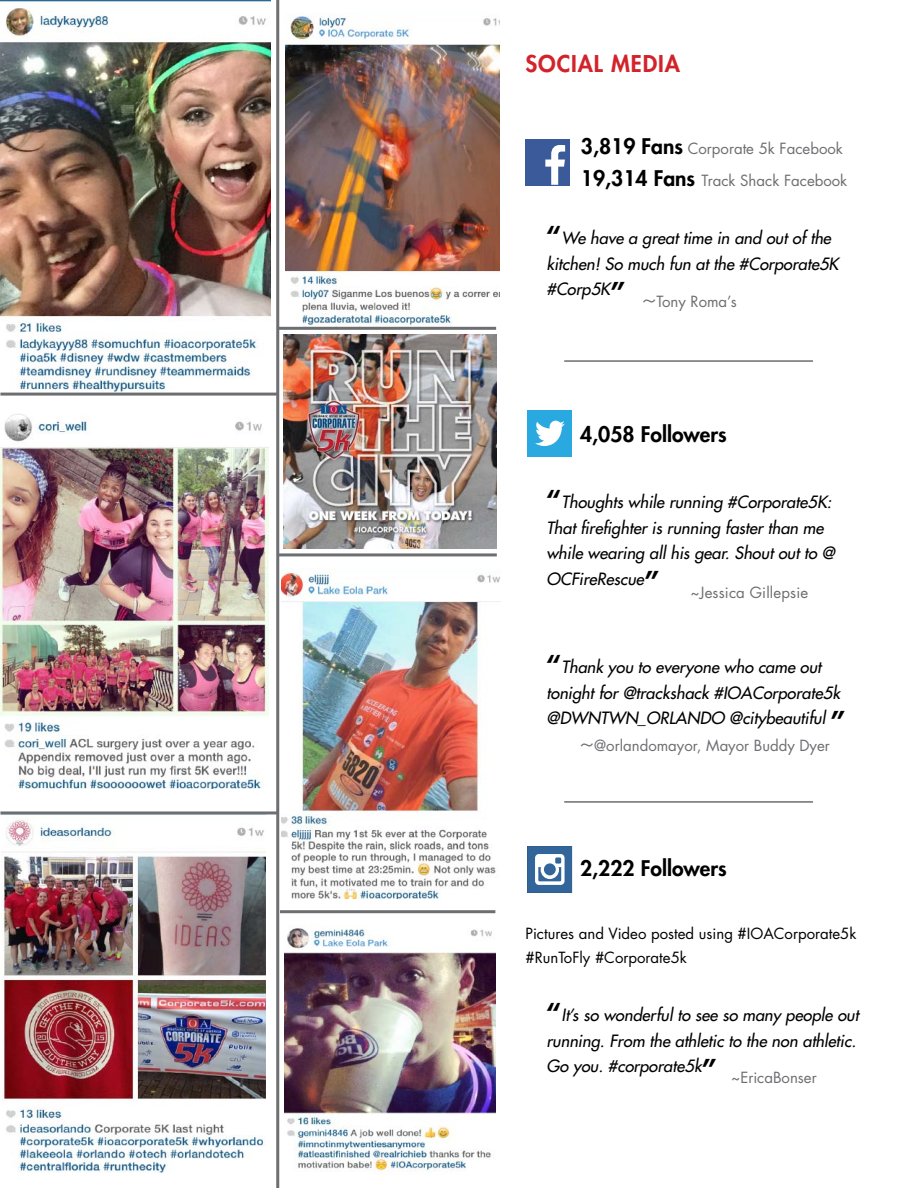
<style>
.page{position:relative;width:918px;height:1188px;background:#fff}
.page>*{position:absolute;margin:0;border:0;box-sizing:border-box;transform-origin:0 0}
.t1{font:800 22.5px "Futura";letter-spacing:.04em;color:#d2232a}
.t2{font:800 21px "Futura";color:#000}
.t3{font:italic 16.5px/25.5px "Futura";color:#000}
.t4{font:15px/31.5px "Futura";color:#6d6e71}
.t5{font:15px/24px "Futura";color:#000}
.s1{font-weight:800;font-size:21px;color:#000}
.s2{font-weight:700;font-style:normal;font-size:24px}
.s3{font-weight:300;font-size:24px}
</style>
<div class="page">
<img style="left:281px;top:571px;width:219px;height:327px">
<img style="left:2px;top:814px;width:264px;height:358px">
<img style="left:285px;top:15px;width:214px;height:311px">
<hr style="left:564px;top:360px;width:249px;height:2px;background:#6d6e71">
<hr style="left:564px;top:801px;width:249px;height:2px;background:#6d6e71">
<div style="left:528px;top:410px;width:44px;height:47px;background:#2aa9e0"></div>
<svg style="left:535px;top:421px;width:30px;height:25px"></svg>
<svg style="left:527px;top:846px;width:45px;height:47px"></svg>
<div style="left:525px;top:139px;width:45px;height:46px;background:#3a5a99"></div>
<svg style="left:545px;top:145px;width:20px;height:40px"></svg>
<img style="left:1px;top:414px;width:268px;height:375px">
<img style="left:0;top:0;width:270px;height:392px">
<img style="left:284px;top:928px;width:211px;height:246px">
<img style="left:284px;top:334px;width:212px;height:214px">
<hr style="left:278px;top:327px;width:218px;height:3px;background:#6d6e71">
<hr style="left:278px;top:553px;width:219px;height:3px;background:#6d6e71">
<hr style="left:280px;top:910px;width:215px;height:3px;background:#6d6e71">
<hr style="left:0;top:811px;width:278px;height:3px;background:#6d6e71">
<hr style="left:0;top:393px;width:278px;height:3px;background:#6d6e71">
<hr style="left:276px;top:0;width:3px;height:1188px;background:#6d6e71">
<h1 class="t1" style="left:525px;top:49px;width:57px">SOCIAL</h1>
<h1 class="t1" style="left:611px;top:49px;width:59px">MEDIA</h1>
<p class="t4" style="left:581px;top:133px;width:268px"><span class="s1">3,819 Fans</span> Corporate 5k Facebook<br><span class="s1">19,314 Fans</span> Track Shack Facebook</p>
<p class="t3" style="left:546px;top:226px;width:294px"><span class="s2">“</span>We have a great time in and out of the kitchen! So much fun at the #Corporate5K</p>
<p class="t4" style="left:546px;top:286px;width:192px"><sup>#Corp5K</sup><sup>”</sup> <span class="s3">~</span>Tony Roma’s</p>
<p class="t2" style="left:580px;top:421px;width:148px">4,058 Followers</p>
<p class="t3" style="left:546px;top:490px;width:290px"><span class="s2">“</span>Thoughts while running #Corporate5K:<br>That firefighter is running faster than me while wearing all his gear. Shout out to @ OCFireRescue<span class="s2">”</span></p>
<p class="t4" style="left:690px;top:577px;width:119px">~Jessica Gillepsie</p>
<p class="t3" style="left:546px;top:655px;width:300px"><span class="s2">“</span>Thank you to everyone who came out tonight for @trackshack #IOACorporate5k @DWNTWN_ORLANDO @citybeautiful <span class="s2">”</span></p>
<p class="t4" style="left:579px;top:730px;width:252px"><span class="s3">~</span>@orlandomayor, Mayor Buddy Dyer</p>
<p class="t2" style="left:580px;top:855px;width:148px">2,222 Followers</p>
<p class="t5" style="left:525px;top:921px;width:333px">Pictures and Video posted using #IOACorporate5k #RunToFly #Corporate5k</p>
<p class="t3" style="left:546px;top:1003px;width:314px"><span class="s2">“</span>It’s so wonderful to see so many people out running. From the athletic to the non athletic.<br>Go you. #corporate5k<span class="s2">”</span> <sub>~EricaBonser</sub></p>
</div>
